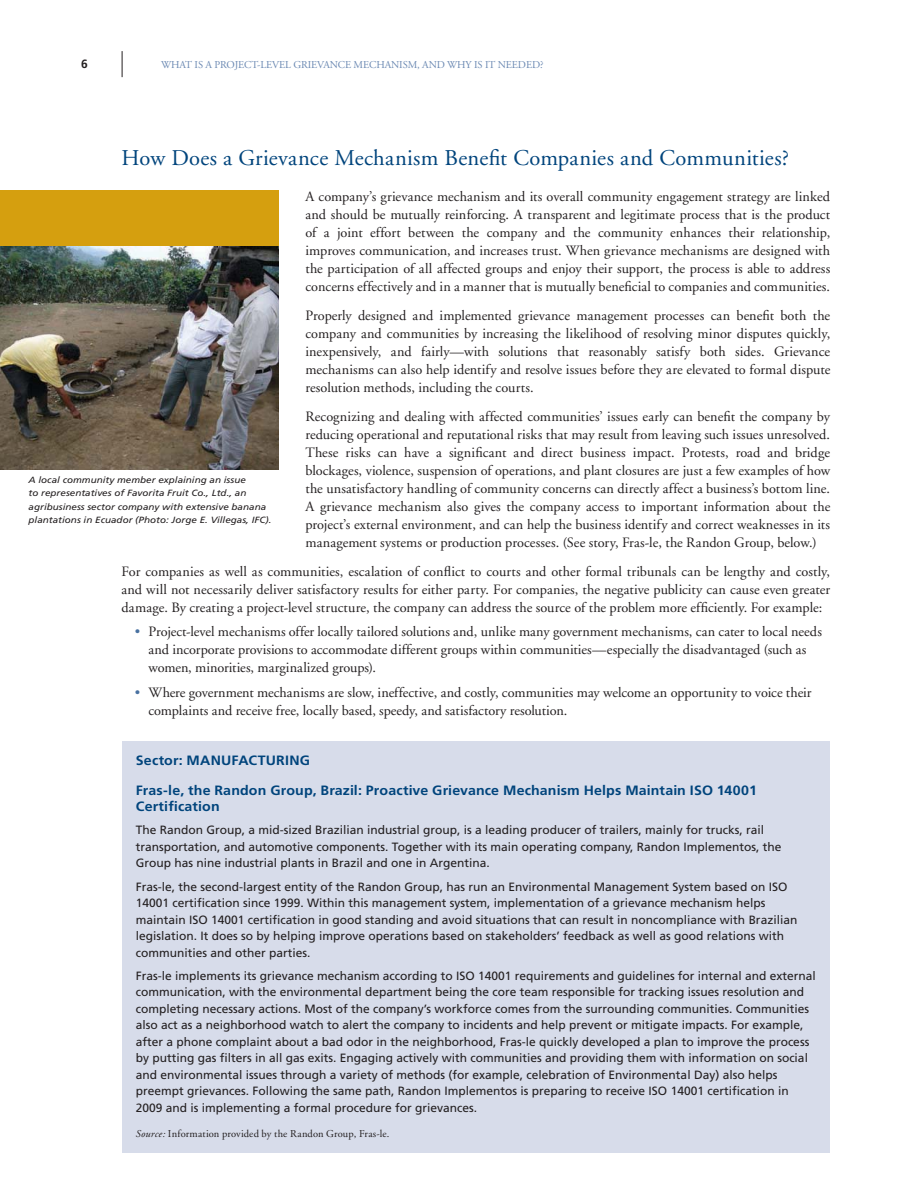
<style>
.page{position:relative;width:918px;height:1188px;background:#fff}
.page>*{position:absolute;margin:0;border:0;box-sizing:border-box;transform-origin:0 0}
.t1{font:22.5px "Adobe Garamond";letter-spacing:.01em;color:#00447c}
.t2{font:14.25px/18px "Adobe Garamond";color:#231f20;text-align:justify}
.t3{font:700 13.5px/29.7px "Frutiger";letter-spacing:.01em;color:#00447c;scale:1.05 1}
.t4{font:12px/16.5px "Frutiger";color:#231f20}
.t5{font:700 12px "Frutiger";color:#231f20}
.t6{font:10.5px "Adobe Garamond";letter-spacing:-.01em;color:#6a88b2}
.t7{font:10.5px "Adobe Garamond";letter-spacing:.01em;color:#231f20}
.t8{font:italic 9px/13.5px "Frutiger";color:#231f20;scale:1.1 1}
.s1{font-style:italic}
</style>
<div class="page">
<svg style="left:122px;top:51px;width:1px;height:26px"></svg>
<div style="left:122px;top:741px;width:707px;height:411px;background:#d7dcea"></div>
<div style="left:0;top:191px;width:278px;height:58px;background:#d59f0f"></div>
<img style="left:0;top:246px;width:278px;height:223px">
<p class="t5" style="left:81px;top:59px;width:8px">6</p>
<p class="t6" style="left:161px;top:60px;width:384px">WHAT IS A PROJECT-LEVEL GRIEVANCE MECHANISM, AND WHY IS IT NEEDED?</p>
<h1 class="t1" style="left:122px;top:149px;width:669px">How Does a Grievance Mechanism Benefit Companies and Communities?</h1>
<p class="t2" style="left:305px;top:189px;width:526px">A company’s grievance mechanism and its overall community engagement strategy are linked and should be mutually reinforcing. A transparent and legitimate process that is the product of a joint effort between the company and the community enhances their relationship, improves communication, and increases trust. When grievance mechanisms are designed with the participation of all affected groups and enjoy their support, the process is able to address concerns effectively and in a manner that is mutually beneficial to companies and communities.</p>
<p class="t2" style="left:305px;top:308px;width:526px">Properly designed and implemented grievance management processes can benefit both the company and communities by increasing the likelihood of resolving minor disputes quickly, inexpensively, and fairly—with solutions that reasonably satisfy both sides. Grievance mechanisms can also help identify and resolve issues before they are elevated to formal dispute resolution methods, including the courts.</p>
<p class="t2" style="left:305px;top:409px;width:526px">Recognizing and dealing with affected communities’ issues early can benefit the company by reducing operational and reputational risks that may result from leaving such issues unresolved.<br>These risks can have a significant and direct business impact. Protests, road and bridge blockages, violence, suspension of operations, and plant closures are just a few examples of how the unsatisfactory handling of community concerns can directly affect a business’s bottom line.<br>A grievance mechanism also gives the company access to important information about the project’s external environment, and can help the business identify and correct weaknesses in its management systems or production processes. (See story, Fras-le, the Randon Group, below.)</p>
<p class="t2" style="left:121px;top:563px;width:710px">For companies as well as communities, escalation of conflict to courts and other formal tribunals can be lengthy and costly, and will not necessarily deliver satisfactory results for either party. For companies, the negative publicity can cause even greater damage. By creating a project-level structure, the company can address the source of the problem more efficiently. For example:</p>
<p class="t2" style="left:148px;top:624px;width:675px;text-align:left">Project-level mechanisms offer locally tailored solutions and, unlike many government mechanisms, can cater to local needs and incorporate provisions to accommodate different groups within communities—especially the disadvantaged (such as women, minorities, marginalized groups).</p>
<p class="t2" style="left:148px;top:685px;width:665px">Where government mechanisms are slow, ineffective, and costly, communities may welcome an opportunity to voice their complaints and receive free, locally based, speedy, and satisfactory resolution.</p>
<p class="t8" style="left:29px;top:474px;width:222px">A local community member explaining an issue<br>to representatives of Favorita Fruit Co., Ltd., an agribusiness sector company with extensive banana plantations in Ecuador (Photo: Jorge E. Villegas, IFC).</p>
<p class="t3" style="left:136px;top:747px;width:593px">Sector: MANUFACTURING<br>Fras-le, the Randon Group, Brazil: Proactive Grievance Mechanism Helps Maintain ISO 14001</p>
<p class="t3" style="left:136px;top:793px;width:81px">Certification</p>
<p class="t4" style="left:136px;top:823px;width:647px">The Randon Group, a mid-sized Brazilian industrial group, is a leading producer of trailers, mainly for trucks, rail transportation, and automotive components. Together with its main operating company, Randon Implementos, the<br>Group has nine industrial plants in Brazil and one in Argentina.</p>
<p class="t4" style="left:136px;top:879px;width:663px">Fras-le, the second-largest entity of the Randon Group, has run an Environmental Management System based on ISO 14001 certification since 1999. Within this management system, implementation of a grievance mechanism helps maintain ISO 14001 certification in good standing and avoid situations that can result in noncompliance with Brazilian legislation. It does so by helping improve operations based on stakeholders’ feedback as well as good relations with communities and other parties.</p>
<p class="t4" style="left:136px;top:968px;width:681px">Fras-le implements its grievance mechanism according to ISO 14001 requirements and guidelines for internal and external communication, with the environmental department being the core team responsible for tracking issues resolution and completing necessary actions. Most of the company’s workforce comes from the surrounding communities. Communities also act as a neighborhood watch to alert the company to incidents and help prevent or mitigate impacts. For example, after a phone complaint about a bad odor in the neighborhood, Fras-le quickly developed a plan to improve the process by putting gas filters in all gas exits. Engaging actively with communities and providing them with information on social and environmental issues through a variety of methods (for example, celebration of Environmental Day) also helps preempt grievances. Following the same path, Randon Implementos is preparing to receive ISO 14001 certification in 2009 and is implementing a formal procedure for grievances.</p>
<p class="t7" style="left:136px;top:1130px;width:255px"><span class="s1">Source:</span> Information provided by the Randon Group, Fras-le.</p>
</div>
